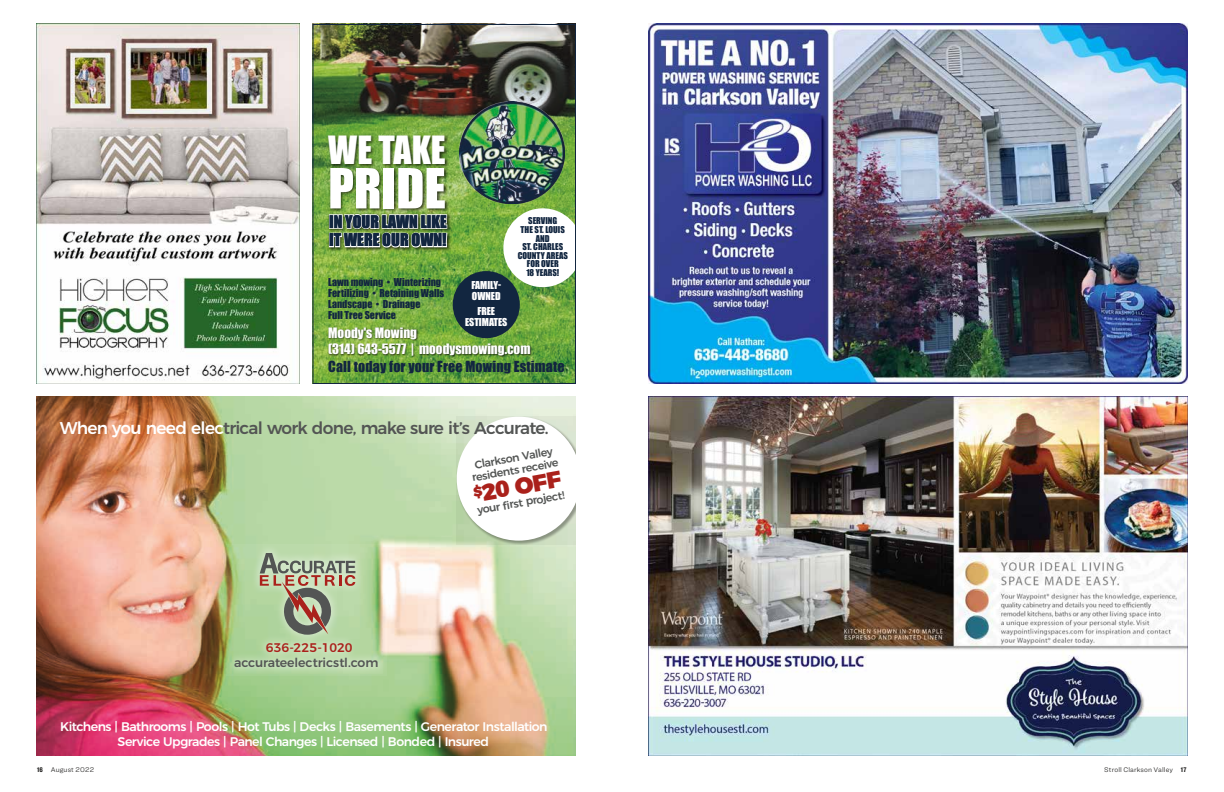
<style>
.page{position:relative;width:1224px;height:792px;background:#fff}
.page>*{position:absolute;margin:0;border:0;box-sizing:border-box;transform-origin:0 0}
.t1{font:51.1px "Impact";color:#fff}
.t2{font:35.7px "Impact";color:#fff}
.t3{font:900 23.2px "Montserrat";color:#aa211b}
.t4{font:500 17px "Montserrat";letter-spacing:-.045em;color:#535554}
.t5{font:16.2px "Impact";color:#122640}
.t6{font:16px "Impact";color:#122640}
.t7{font:14px "Impact";letter-spacing:.01em;color:#122640}
.t8{font:13.2px/15.8px "Impact";color:#fff}
.t9{font:500 12.5px/15px "Montserrat";letter-spacing:-.04em;color:#fff;text-align:center}
.t10{font:500 12.5px "Montserrat";letter-spacing:-.01em;color:#535554}
.t11{font:500 12.5px "Montserrat";color:#aa211b}
.t12{font:500 11px/12.1px "Montserrat";color:#535554;text-align:center}
.t13{font:10px/11px "Impact";color:#122640}
.t14{font:10px/11px "Impact";color:#fff}
.t15{font:8.6px/8.6px "Impact";color:#122640;text-align:center}
.t16{font:300 7px "Ringside";letter-spacing:.015em;color:#1c1b1a}
.s1{color:#fff}
.s2{font-family:"Ringside Compressed";font-weight:900}
</style>
<div class="page">
<img style="left:36px;top:396px;width:540px;height:360px">
<svg style="left:457px;top:541px;width:119px;height:4px"></svg>
<svg style="left:457px;top:417px;width:119px;height:124px"></svg>
<svg style="left:226px;top:545px;width:161px;height:131px"></svg>
<svg style="left:260px;top:553px;width:95px;height:82px"></svg>
<img style="left:312px;top:24px;width:264px;height:360px">
<img style="left:36px;top:24px;width:264px;height:360px">
<img style="left:648px;top:24px;width:540px;height:360px">
<img style="left:648px;top:396px;width:540px;height:360px">
<h2 class="t2" style="left:328px;top:122px;width:119px">WE TAKE</h2>
<h1 class="t1" style="left:328px;top:149px;width:119px">PRIDE</h1>
<p class="t5" style="left:329px;top:227px;width:119px">IT WERE OUR OWN!</p>
<p class="t6" style="left:329px;top:209px;width:119px">IN YOUR LAWN LIKE</p>
<p class="t15" style="left:518px;top:216px;width:52px">SERVING<br>THE ST. LOUIS<br>AND<br>ST. CHARLES<br>COUNTY AREAS<br>FOR OVER<br>18 YEARS!</p>
<p class="t13" style="left:328px;top:276px;width:118px">Lawn mowing • Winterizing<br>Fertilizing • Retaining Walls<br>Landscape • Drainage<br>Full Tree Service</p>
<p class="t8" style="left:328px;top:325px;width:204px">Moody's Mowing<br>(314) 643-5577 | moodysmowing.com</p>
<p class="t14" style="left:471px;top:279px;width:31px">FAMILY-<br>OWNED</p>
<p class="t14" style="left:465px;top:305px;width:44px;text-align:center">FREE<br>ESTIMATES</p>
<p class="t7" style="left:328px;top:356px;width:238px">Call today for your Free Mowing Estimate</p>
<h3 class="t4" style="left:60px;top:414px;width:491px"><span class="s1">When you need elec</span>trical work done, make sure it’s Accurate.</h3>
<p class="t11" style="left:266px;top:638px;width:88px">636-225-1020</p>
<p class="t10" style="left:234px;top:653px;width:146px">accurateelectricstl.com</p>
<p class="t12" style="left:469px;top:459px;width:89px;rotate:-10deg">Clarkson Valley residents receive</p>
<h3 class="t3" style="left:470px;top:475px;width:90px;rotate:-10deg"><sup>$</sup>20 OFF</h3>
<p class="t12" style="left:476px;top:503px;width:90px;rotate:-10deg">your first project!</p>
<p class="t9" style="left:60px;top:718px;width:489px">Kitchens | Bathrooms | Pools | Hot Tubs | Decks | Basements | Generator Installation<br>Service Upgrades | Panel Changes | Licensed | Bonded | Insured</p>
<p class="t16" style="left:37px;top:764px;width:58px"><span class="s2">16</span> August 2022</p>
<p class="t16" style="left:1104px;top:764px;width:84px">Stroll Clarkson Valley <span class="s2">17</span></p>
</div>
